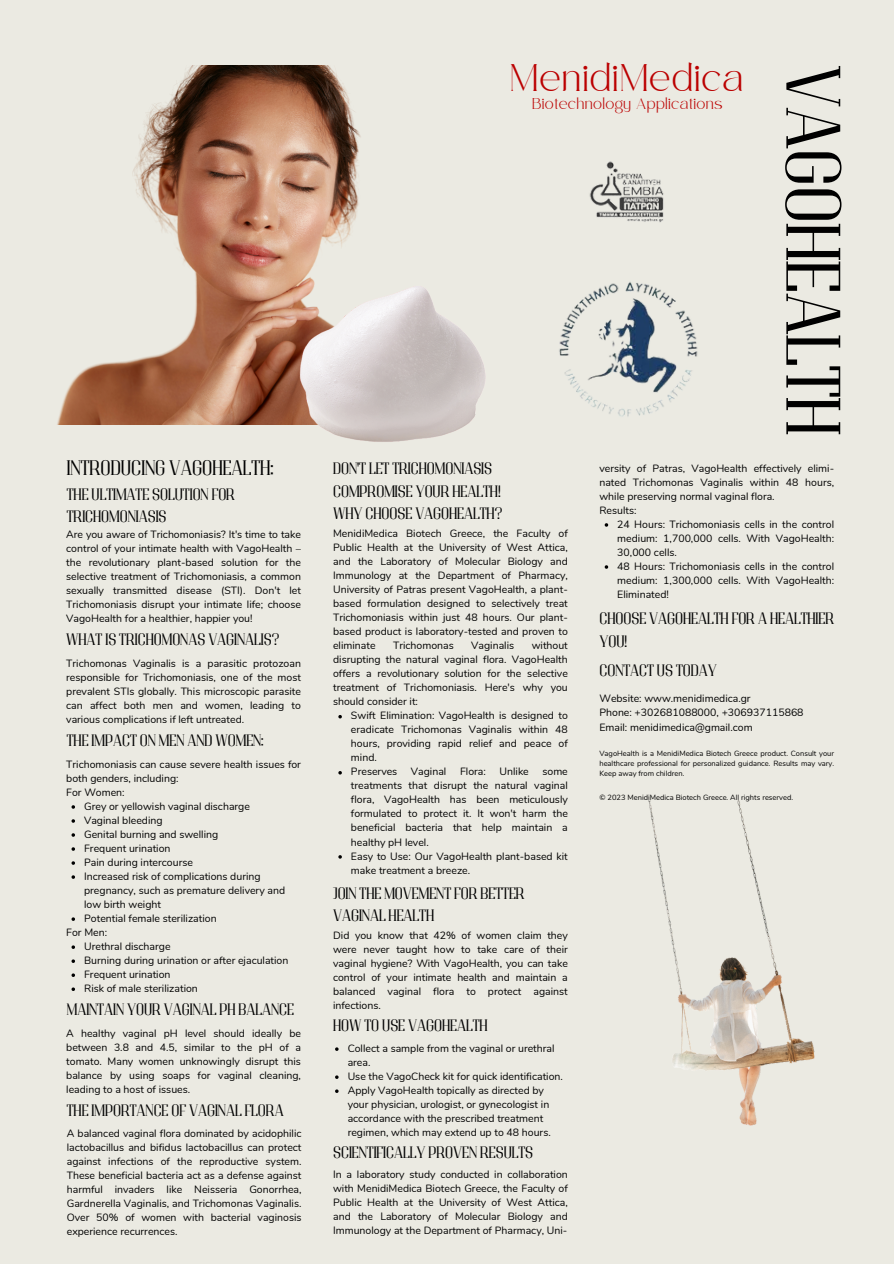
<style>
.page{position:relative;width:894px;height:1264px;background:#fff}
.page>*{position:absolute;margin:0;border:0;box-sizing:border-box;transform-origin:0 0}
.t1{font:76.8px "Adirek Serif 400";color:#000}
.t2{font:21px "Adirek Serif 400";color:#000}
.t3{font:18.75px "Safira March";letter-spacing:.11em;color:#b00}
.t4{font:16.5px/22.5px "Adirek Serif 400";color:#000}
.t5{font:10.5px/14px "Nunito";color:#000;text-align:justify}
.t6{font:7.65px "Safira March";letter-spacing:.11em;color:#b00}
.t7{font:7.5px/10.1px "Nunito";color:#000;text-align:justify}
</style>
<div class="page">
<div style="left:0;top:0;width:893px;height:1263px;background:#ebeae2"></div>
<img style="left:57px;top:65px;width:304px;height:359px">
<img style="left:214px;top:152px;width:272px;height:290px">
<img style="left:589px;top:161px;width:75px;height:61px">
<img style="left:559px;top:282px;width:139px;height:135px">
<img style="left:648px;top:800px;width:167px;height:326px">
<svg style="left:71px;top:987px;width:4px;height:4px"></svg>
<svg style="left:338px;top:715px;width:4px;height:3px"></svg>
<svg style="left:338px;top:771px;width:4px;height:3px"></svg>
<svg style="left:338px;top:855px;width:4px;height:3px"></svg>
<p class="t2" style="left:67px;top:455px;width:208px">INTRODUCING VAGOHEALTH:</p>
<p class="t4" style="left:67px;top:483px;width:170px">THE ULTIMATE SOLUTION FOR<br>TRICHOMONIASIS</p>
<p class="t5" style="left:66px;top:528px;width:236px">Are you aware of Trichomoniasis? It's time to take control of your intimate health with VagoHealth – the revolutionary plant-based solution for the selective treatment of Trichomoniasis, a common sexually transmitted disease (STI). Don't let Trichomoniasis disrupt your intimate life; choose VagoHealth for a healthier, happier you!</p>
<p class="t4" style="left:66px;top:628px;width:214px">WHAT IS TRICHOMONAS VAGINALIS?</p>
<p class="t5" style="left:66px;top:656px;width:236px">Trichomonas Vaginalis is a parasitic protozoan responsible for Trichomoniasis, one of the most prevalent STIs globally. This microscopic parasite can affect both men and women, leading to various complications if left untreated.</p>
<p class="t4" style="left:67px;top:729px;width:198px">THE IMPACT ON MEN AND WOMEN:</p>
<p class="t5" style="left:66px;top:757px;width:236px">Trichomoniasis can cause severe health issues for both genders, including:</p>
<p class="t5" style="left:66px;top:785px;width:60px">For Women:</p>
<p class="t5" style="left:84px;top:799px;width:167px">Grey or yellowish vaginal discharge</p>
<p class="t5" style="left:84px;top:813px;width:80px">Vaginal bleeding</p>
<p class="t5" style="left:84px;top:827px;width:136px">Genital burning and swelling</p>
<p class="t5" style="left:84px;top:841px;width:88px">Frequent urination</p>
<p class="t5" style="left:84px;top:855px;width:110px">Pain during intercourse</p>
<p class="t5" style="left:84px;top:869px;width:202px;text-align:left">Increased risk of complications during pregnancy, such as premature delivery and low birth weight</p>
<p class="t5" style="left:84px;top:911px;width:134px">Potential female sterilization</p>
<p class="t5" style="left:84px;top:939px;width:88px">Urethral discharge</p>
<p class="t5" style="left:84px;top:953px;width:206px">Burning during urination or after ejaculation</p>
<p class="t5" style="left:84px;top:967px;width:88px">Frequent urination</p>
<p class="t5" style="left:84px;top:981px;width:115px">Risk of male sterilization</p>
<p class="t5" style="left:66px;top:925px;width:42px">For Men:</p>
<p class="t4" style="left:67px;top:998px;width:229px">MAINTAIN YOUR VAGINAL PH BALANCE</p>
<p class="t5" style="left:66px;top:1026px;width:236px">A healthy vaginal pH level should ideally be between 3.8 and 4.5, similar to the pH of a tomato. Many women unknowingly disrupt this balance by using soaps for vaginal cleaning, leading to a host of issues.</p>
<p class="t4" style="left:67px;top:1098px;width:218px">THE IMPORTANCE OF VAGINAL FLORA</p>
<p class="t5" style="left:67px;top:1126px;width:236px">A balanced vaginal flora dominated by acidophilic lactobacillus and bifidus lactobacillus can protect against infections of the reproductive system.<br>These beneficial bacteria act as a defense against harmful invaders like Neisseria Gonorrhea, Gardnerella Vaginalis, and Trichomonas Vaginalis.<br>Over 50% of women with bacterial vaginosis experience recurrences.</p>
<p class="t3" style="left:510px;top:74px;width:234px">MenidiMedica</p>
<p class="t6" style="left:532px;top:102px;width:191px">Biotechnology Applications</p>
<p class="t1" style="left:857px;top:65px;width:371px;rotate:90deg">VAGOHEALTH</p>
<p class="t4" style="left:333px;top:457px;width:169px">DON'T LET TRICHOMONIASIS<br>COMPROMISE YOUR HEALTH!</p>
<p class="t4" style="left:333px;top:502px;width:170px">WHY CHOOSE VAGOHEALTH?</p>
<p class="t5" style="left:333px;top:526px;width:236px">MenidiMedica Biotech Greece, the Faculty of Public Health at the University of West Attica, and the Laboratory of Molecular Biology and Immunology at the Department of Pharmacy, University of Patras present VagoHealth, a plant&shy;based formulation designed to selectively treat Trichomoniasis within just 48 hours. Our plant&shy;based product is laboratory-tested and proven to eliminate</p>
<p class="t5" style="left:393px;top:638px;width:62px">Trichomonas</p>
<p class="t5" style="left:471px;top:638px;width:44px">Vaginalis</p>
<p class="t5" style="left:333px;top:638px;width:236px;text-indent:198px">without disrupting the natural vaginal flora. VagoHealth offers a revolutionary solution for the selective treatment of Trichomoniasis. Here's why you should consider it:</p>
<p class="t5" style="left:351px;top:709px;width:218px">Swift Elimination: VagoHealth is designed to eradicate Trichomonas Vaginalis within 48 hours, providing rapid relief and peace of mind.</p>
<p class="t5" style="left:351px;top:765px;width:48px">Preserves</p>
<p class="t5" style="left:411px;top:765px;width:37px">Vaginal</p>
<p class="t5" style="left:460px;top:765px;width:27px">Flora:</p>
<p class="t5" style="left:499px;top:765px;width:31px">Unlike</p>
<p class="t5" style="left:351px;top:765px;width:218px;text-indent:191px">some treatments that disrupt the natural vaginal flora, VagoHealth has been meticulously formulated to protect it. It won't harm the beneficial bacteria that help maintain a healthy pH level.</p>
<p class="t5" style="left:351px;top:849px;width:218px">Easy to Use: Our VagoHealth plant-based kit make treatment a breeze.</p>
<p class="t4" style="left:333px;top:881px;width:193px">JOIN THE MOVEMENT FOR BETTER<br>VAGINAL HEALTH</p>
<p class="t5" style="left:333px;top:928px;width:236px">Did you know that 42% of women claim they were never taught how to take care of their vaginal hygiene? With VagoHealth, you can take control of your intimate health and maintain a balanced vaginal flora to protect against infections.</p>
<p class="t4" style="left:333px;top:1014px;width:156px">HOW TO USE VAGOHEALTH</p>
<p class="t5" style="left:347px;top:1041px;width:208px">Collect a sample from the vaginal or urethral area.</p>
<p class="t5" style="left:347px;top:1069px;width:217px">Use the VagoCheck kit for quick identification.</p>
<p class="t5" style="left:347px;top:1083px;width:204px;text-align:left">Apply VagoHealth topically as directed by your physician, urologist, or gynecologist in accordance with the prescribed treatment regimen, which may extend up to 48 hours.</p>
<p class="t4" style="left:333px;top:1140px;width:201px">SCIENTIFICALLY PROVEN RESULTS</p>
<p class="t5" style="left:333px;top:1167px;width:236px">In a laboratory study conducted in collaboration with MenidiMedica Biotech Greece, the Faculty of Public Health at the University of West Attica, and the Laboratory of Molecular Biology and Immunology at the Department of Pharmacy, Uni-</p>
<p class="t5" style="left:599px;top:461px;width:236px">versity of Patras, VagoHealth effectively elimi&shy;nated Trichomonas Vaginalis within 48 hours, while preserving normal vaginal flora.</p>
<p class="t5" style="left:599px;top:503px;width:39px">Results:</p>
<p class="t5" style="left:617px;top:517px;width:218px">24 Hours: Trichomoniasis cells in the control medium: 1,700,000 cells. With VagoHealth:<br>30,000 cells.</p>
<p class="t5" style="left:617px;top:559px;width:218px">48 Hours: Trichomoniasis cells in the control medium: 1,300,000 cells. With VagoHealth:<br>Eliminated!</p>
<p class="t4" style="left:599px;top:607px;width:236px">CHOOSE VAGOHEALTH FOR A HEALTHIER<br>YOU!</p>
<p class="t4" style="left:599px;top:659px;width:119px">CONTACT US TODAY</p>
<p class="t5" style="left:599px;top:691px;width:153px">Website: www.menidimedica.gr</p>
<p class="t5" style="left:599px;top:706px;width:206px">Phone: +302681088000, +306937115868</p>
<p class="t5" style="left:599px;top:720px;width:155px">Email: menidimedica@gmail.com</p>
<p class="t7" style="left:599px;top:748px;width:236px">VagoHealth is a MenidiMedica Biotech Greece product. Consult your healthcare professional for personalized guidance. Results may vary.<br>Keep away from children.</p>
<p class="t7" style="left:599px;top:792px;width:195px">© 2023 MenidiMedica Biotech Greece. All rights reserved.</p>
</div>
